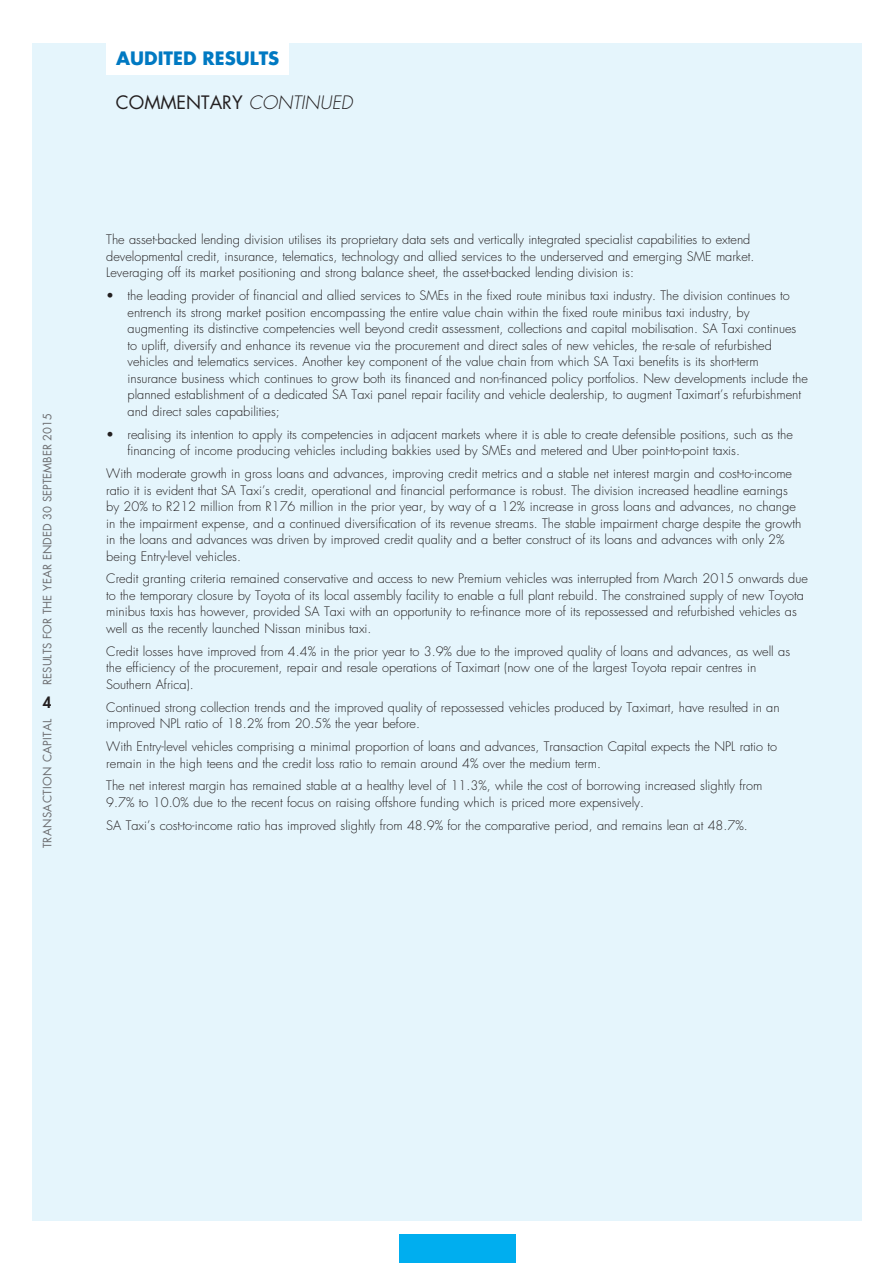
<style>
.page{position:relative;width:893px;height:1263px;background:#fff}
.page>*{position:absolute;margin:0;border:0;box-sizing:border-box;transform-origin:0 0}
.t1{font:18px "Futura Std";color:#231f20}
.t2{font:700 18px "Futura Std";color:#0079c2}
.t3{font:800 15px "Futura Std";color:#231f20}
.t4{font:300 12.75px/16.5px "Futura Std";color:#231f20}
.t5{font:11.25px "Futura Std";color:#6c6d70}
.t6{font:11.25px "Futura Std";letter-spacing:.03em;color:#6c6d70}
.s1{font-weight:300;font-style:italic}
</style>
<div class="page">
<div style="left:32px;top:43px;width:829px;height:1177px;background:#e5f5fc"></div>
<div style="left:106px;top:41px;width:183px;height:34px;background:#fff"></div>
<div style="left:399px;top:1235px;width:116px;height:28px;background:#00aeef"></div>
<p class="t5" style="left:40px;top:685px;width:273px;rotate:-90deg">RESULTS FOR THE YEAR ENDED 30 SEPTEMBER 2015</p>
<p class="t3" style="left:43px;top:693px;width:10px">4</p>
<p class="t6" style="left:40px;top:848px;width:131px;rotate:-90deg">TRANSACTION CAPITAL</p>
<h1 class="t2" style="left:116px;top:46px;width:165px">AUDITED RESULTS</h1>
<h1 class="t1" style="left:116px;top:91px;width:238px">COMMENTARY <span class="s1">CONTINUED</span></h1>
<p class="t4" style="left:106px;top:232px;width:650px">The asset-backed lending division utilises its proprietary data sets and vertically integrated specialist capabilities to extend developmental credit, insurance, telematics, technology and allied services to the underserved and emerging SME market.<br>Leveraging off its market positioning and strong balance sheet, the asset-backed lending division is:</p>
<p class="t4" style="left:128px;top:288px;width:682px;text-indent:-21px">• the leading provider of financial and allied services to SMEs in the fixed route minibus taxi industry. The division continues to entrench its strong market position encompassing the entire value chain within the fixed route minibus taxi industry, by augmenting its distinctive competencies well beyond credit assessment, collections and capital mobilisation. SA Taxi continues to uplift, diversify and enhance its revenue via the procurement and direct sales of new vehicles, the re-sale of refurbished vehicles and telematics services. Another key component of the value chain from which SA Taxi benefits is its short-term insurance business which continues to grow both its financed and non-financed policy portfolios. New developments include the planned establishment of a dedicated SA Taxi panel repair facility and vehicle dealership, to augment Taximart’s refurbishment and direct sales capabilities;</p>
<p class="t4" style="left:128px;top:426px;width:667px;text-indent:-21px">• realising its intention to apply its competencies in adjacent markets where it is able to create defensible positions, such as the financing of income producing vehicles including bakkies used by SMEs and metered and Uber point-to-point taxis.</p>
<p class="t4" style="left:106px;top:465px;width:696px">With moderate growth in gross loans and advances, improving credit metrics and a stable net interest margin and cost-to-income ratio it is evident that SA Taxi’s credit, operational and financial performance is robust. The division increased headline earnings by 20% to R212 million from R176 million in the prior year, by way of a 12% increase in gross loans and advances, no change in the impairment expense, and a continued diversification of its revenue streams. The stable impairment charge despite the growth in the loans and advances was driven by improved credit quality and a better construct of its loans and advances with only 2% being Entry-level vehicles.</p>
<p class="t4" style="left:106px;top:571px;width:703px">Credit granting criteria remained conservative and access to new Premium vehicles was interrupted from March 2015 onwards due to the temporary closure by Toyota of its local assembly facility to enable a full plant rebuild. The constrained supply of new Toyota minibus taxis has however, provided SA Taxi with an opportunity to re-finance more of its repossessed and refurbished vehicles as well as the recently launched Nissan minibus taxi.</p>
<p class="t4" style="left:106px;top:643px;width:685px">Credit losses have improved from 4.4% in the prior year to 3.9% due to the improved quality of loans and advances, as well as the efficiency of the procurement, repair and resale operations of Taximart (now one of the largest Toyota repair centres in<br>Southern Africa).</p>
<p class="t4" style="left:106px;top:699px;width:675px">Continued strong collection trends and the improved quality of repossessed vehicles produced by Taximart, have resulted in an improved NPL ratio of 18.2% from 20.5% the year before.</p>
<p class="t4" style="left:106px;top:738px;width:672px">With Entry-level vehicles comprising a minimal proportion of loans and advances, Transaction Capital expects the NPL ratio to remain in the high teens and the credit loss ratio to remain around 4% over the medium term.</p>
<p class="t4" style="left:106px;top:778px;width:657px">The net interest margin has remained stable at a healthy level of 11.3%, while the cost of borrowing increased slightly from<br>9.7% to 10.0% due to the recent focus on raising offshore funding which is priced more expensively.</p>
<p class="t4" style="left:106px;top:817px;width:643px">SA Taxi’s cost-to-income ratio has improved slightly from 48.9% for the comparative period, and remains lean at 48.7%.</p>
</div>
